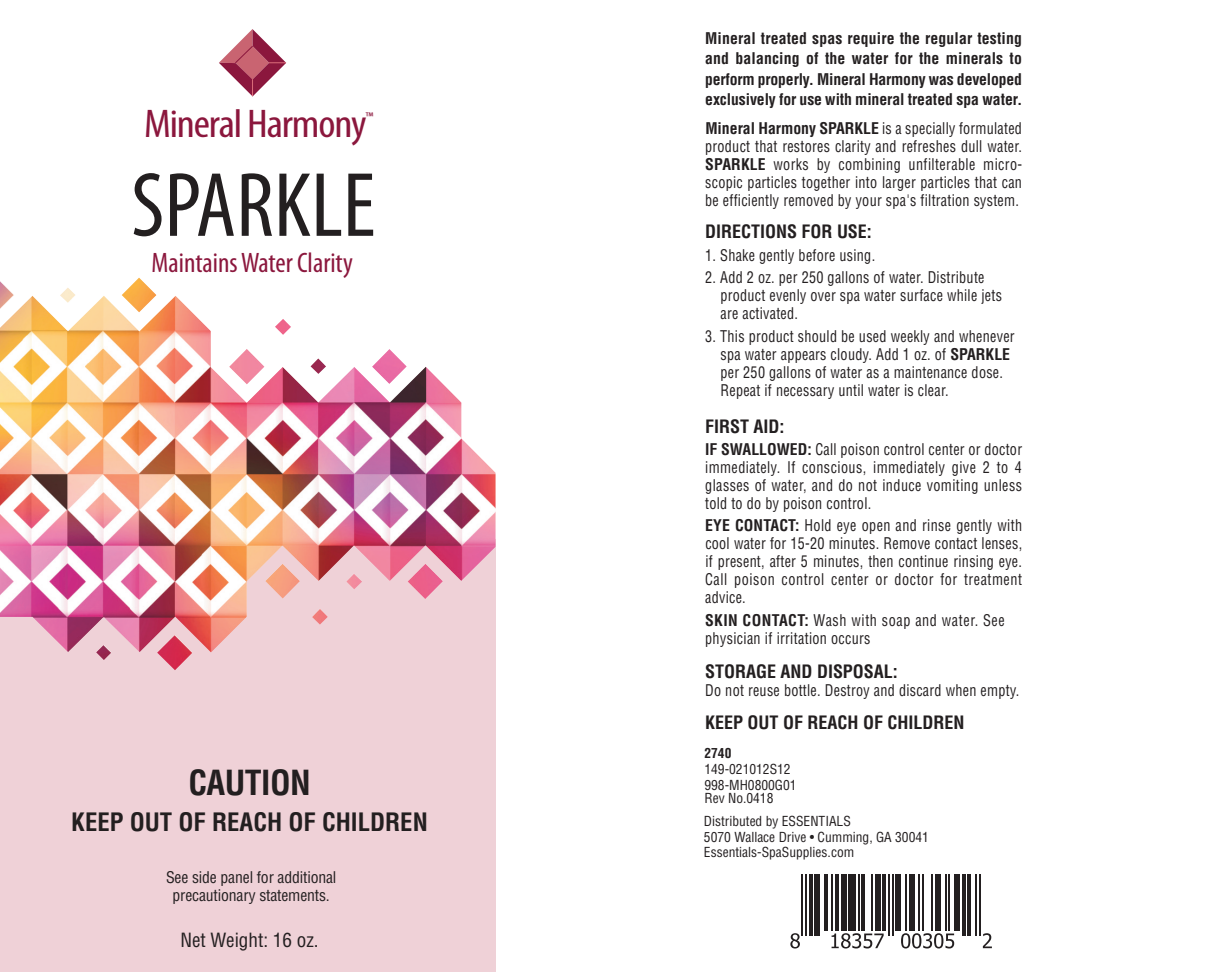
<style>
.page{position:relative;width:1215px;height:972px;background:#fff}
.page>*{position:absolute;margin:0;border:0;box-sizing:border-box;transform-origin:0 0}
.t1{font:condensed 92.25px "Myriad Pro";color:#231f20}
.t2{font:condensed 40.27px "Myriad Pro";letter-spacing:-.025em;color:#8b173d;scale:1.11 1}
.t3{font:700 condensed 33.75px "Helvetica";letter-spacing:-.015em;color:#231f20}
.t4{font:condensed 28.35px "Myriad Pro";color:#8b173d}
.t5{font:700 condensed 24.75px "Helvetica";color:#231f20}
.t6{font:condensed 19.12px "Helvetica";color:#231f20}
.t7{font:700 condensed 18px "Helvetica";color:#231f20}
.t8{font:condensed 15.75px/18px "Helvetica";letter-spacing:.02em;color:#231f20;text-align:justify;scale:.9 1}
.t9{font:700 condensed 15.75px/20.2px "Helvetica";letter-spacing:-.005em;color:#231f20;text-align:justify}
.t10{font:condensed 15.75px/18px "Helvetica";letter-spacing:-.01em;color:#231f20;text-align:center}
.t11{font:condensed 14.17px "Myriad Pro";color:#8b173d;scale:1.11 1}
.t12{font:condensed 13.5px/15.8px "Helvetica";color:#231f20}
.t13{font:700 condensed 13.5px "Helvetica";color:#231f20}
.s1{font-weight:700}
</style>
<div class="page">
<div style="left:0;top:539px;width:496px;height:433px;background:#efd1d7"></div>
<img style="left:0;top:278px;width:496px;height:392px">
<hr style="left:801px;top:874px;width:2px;height:62px;background:#231f20">
<hr style="left:805px;top:874px;width:2px;height:62px;background:#231f20">
<hr style="left:809px;top:874px;width:3px;height:62px;background:#231f20">
<div style="left:814px;top:874px;width:6px;height:62px;background:#231f20"></div>
<hr style="left:824px;top:874px;width:4px;height:57px;background:#231f20">
<hr style="left:831px;top:874px;width:2px;height:57px;background:#231f20">
<hr style="left:835px;top:874px;width:4px;height:57px;background:#231f20">
<div style="left:841px;top:874px;width:5px;height:57px;background:#231f20"></div>
<div style="left:848px;top:874px;width:8px;height:57px;background:#231f20"></div>
<hr style="left:858px;top:874px;width:2px;height:57px;background:#231f20">
<hr style="left:862px;top:874px;width:3px;height:57px;background:#231f20">
<hr style="left:871px;top:874px;width:2px;height:57px;background:#231f20">
<div style="left:875px;top:874px;width:5px;height:57px;background:#231f20"></div>
<hr style="left:882px;top:874px;width:4px;height:57px;background:#231f20">
<hr style="left:888px;top:874px;width:2px;height:62px;background:#231f20">
<hr style="left:892px;top:874px;width:2px;height:62px;background:#231f20">
<div style="left:896px;top:874px;width:5px;height:57px;background:#231f20"></div>
<hr style="left:905px;top:874px;width:2px;height:57px;background:#231f20">
<div style="left:909px;top:874px;width:5px;height:57px;background:#231f20"></div>
<hr style="left:918px;top:874px;width:2px;height:57px;background:#231f20">
<hr style="left:922px;top:874px;width:2px;height:57px;background:#231f20">
<hr style="left:932px;top:874px;width:1px;height:57px;background:#231f20">
<div style="left:935px;top:874px;width:6px;height:57px;background:#231f20"></div>
<hr style="left:945px;top:874px;width:2px;height:57px;background:#231f20">
<hr style="left:949px;top:874px;width:1px;height:57px;background:#231f20">
<div style="left:954px;top:874px;width:6px;height:57px;background:#231f20"></div>
<hr style="left:962px;top:874px;width:4px;height:62px;background:#231f20">
<hr style="left:967px;top:874px;width:4px;height:62px;background:#231f20">
<hr style="left:975px;top:874px;width:2px;height:62px;background:#231f20">
<hr style="left:979px;top:874px;width:2px;height:62px;background:#231f20">
<svg style="left:790px;top:933px;width:202px;height:16px"></svg>
<svg style="left:219px;top:29px;width:67px;height:67px"></svg>
<h2 class="t2" style="left:144px;top:100px;width:202px">MineralHarmony</h2>
<p class="t11" style="left:365px;top:108px;width:9px">™</p>
<h1 class="t1" style="left:131px;top:150px;width:246px">SPARKLE</h1>
<h3 class="t4" style="left:152px;top:246px;width:203px">MaintainsWater Clarity</h3>
<h3 class="t3" style="left:188px;top:761px;width:124px">CAUTION</h3>
<h3 class="t5" style="left:71px;top:806px;width:358px">KEEP OUT OF REACH OF CHILDREN</h3>
<p class="t10" style="left:166px;top:868px;width:172px">See side panel for additional precautionary statements.</p>
<p class="t6" style="left:180px;top:928px;width:140px">Net Weight: 16 oz.</p>
<p class="t9" style="left:705px;top:28px;width:319px">Mineral treated spas require the regular testing and balancing of the water for the minerals to perform properly. Mineral Harmony was developed exclusively for use with mineral treated spa water.</p>
<p class="t8" style="left:705px;top:119px;width:354px"><span class="s1">Mineral Harmony SPARKLE</span> is a specially formulated product that restores clarity and refreshes dull water.<br><span class="s1">SPARKLE</span> works by combining unfilterable micro&shy;scopic particles together into larger particles that can be efficiently removed by your spa's filtration system.</p>
<p class="t7" style="left:705px;top:220px;width:168px">DIRECTIONS FOR USE:</p>
<p class="t8" style="left:705px;top:246px;width:190px">1. Shake gently before using.</p>
<p class="t8" style="left:720px;top:269px;width:314px;text-align:left;text-indent:-15px">2. Add 2 oz. per 250 gallons of water. Distribute product evenly over spa water surface while jets are activated.</p>
<p class="t8" style="left:720px;top:327px;width:328px;text-align:left;text-indent:-15px">3. This product should be used weekly and whenever spa water appears cloudy. Add 1 oz. of <span class="s1">SPARKLE </span>per 250 gallons of water as a maintenance dose.<br>Repeat if necessary until water is clear.</p>
<p class="t7" style="left:705px;top:415px;width:81px">FIRST AID:</p>
<p class="t8" style="left:705px;top:440px;width:354px"><span class="s1">IF SWALLOWED:</span> Call poison control center or doctor immediately. If conscious, immediately give 2 to 4 glasses of water, and do not induce vomiting unless told to do by poison control.</p>
<p class="t8" style="left:705px;top:517px;width:354px"><span class="s1">EYE CONTACT:</span> Hold eye open and rinse gently with cool water for 15-20 minutes. Remove contact lenses, if present, after 5 minutes, then continue rinsing eye.<br>Call poison control center or doctor for treatment advice.</p>
<p class="t8" style="left:705px;top:611px;width:334px"><span class="s1">SKIN CONTACT:</span> Wash with soap and water. See physician if irritation occurs</p>
<p class="t7" style="left:705px;top:660px;width:194px">STORAGE AND DISPOSAL:</p>
<p class="t8" style="left:705px;top:681px;width:351px">Do not reuse bottle. Destroy and discard when empty.</p>
<p class="t7" style="left:705px;top:711px;width:261px">KEEP OUT OF REACH OF CHILDREN</p>
<p class="t13" style="left:704px;top:745px;width:28px">2740</p>
<p class="t12" style="left:704px;top:761px;width:94px">149-021012S12<br>998-MH0800G01</p>
<p class="t12" style="left:704px;top:791px;width:70px">Rev No.0418</p>
<p class="t12" style="left:704px;top:813px;width:226px">Distributed by ESSENTIALS<br>5070 Wallace Drive • Cumming, GA 30041<br>Essentials-SpaSupplies.com</p>
</div>
